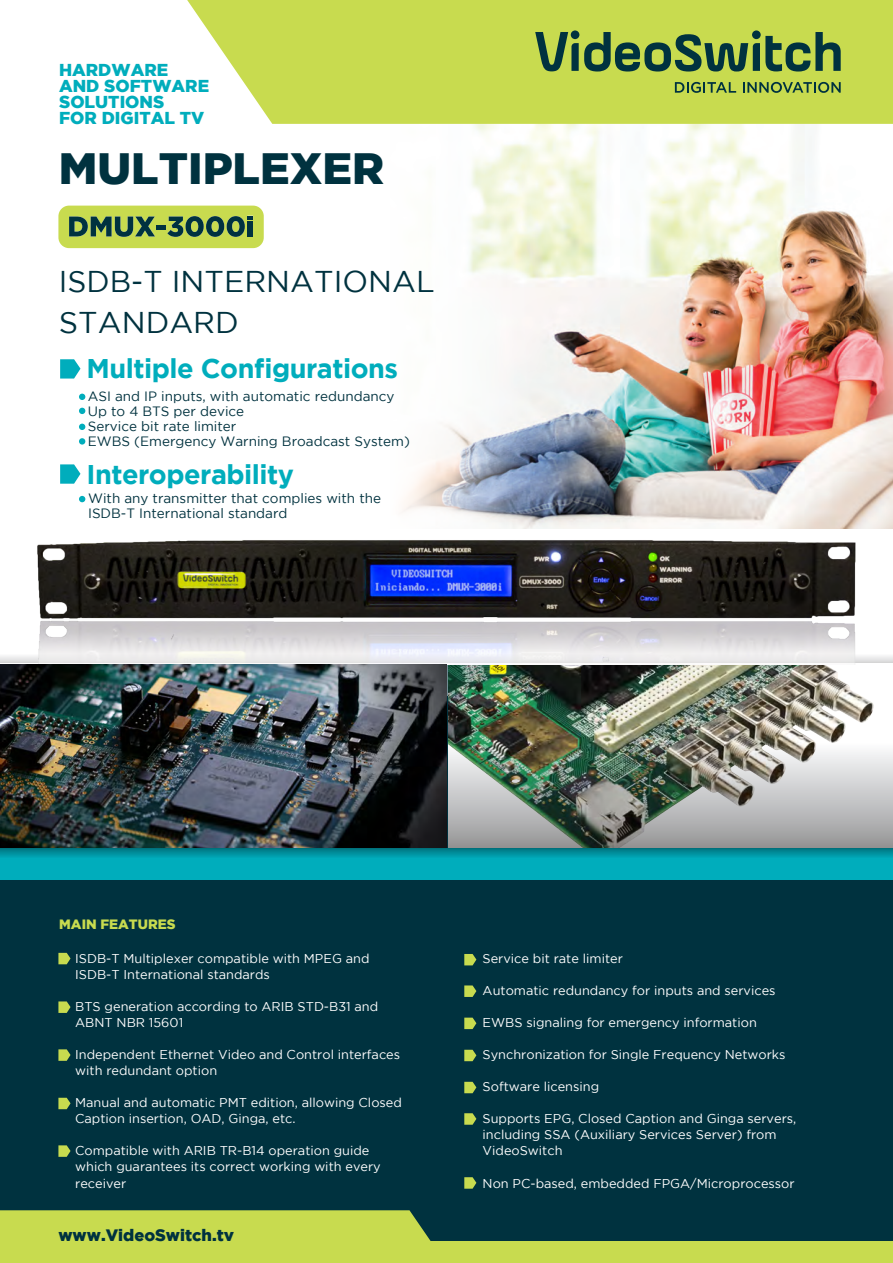
<style>
.page{position:relative;width:893px;height:1263px;background:#fff}
.page>*{position:absolute;margin:0;border:0;box-sizing:border-box;transform-origin:0 0}
.t1{font:900 43.8px "Gotham";color:#00323f}
.t2{font:30px/41.1px "Gotham";color:#00323f}
.t3{font:700 27px "Gotham";letter-spacing:-.02em;color:#00adbc}
.t4{font:900 17.25px/16px "Gotham";color:#00adbc}
.t5{font:900 16.5px "Gotham";color:#00323f}
.t6{font:13.5px/15px "Gotham";color:#00323f}
.t7{font:900 13.5px "Gotham";color:#c8db4f}
.t8{font:12.75px/16px "Gotham";color:#fff}
</style>
<div class="page">
<div style="left:0;top:665px;width:893px;height:597px;background:#00323f"></div>
<img style="left:536px;top:124px;width:356px;height:404px">
<svg style="left:402px;top:124px;width:134px;height:404px"></svg>
<div style="left:0;top:1241px;width:893px;height:21px;background:#c8db4f"></div>
<div style="left:0;top:848px;width:893px;height:31px;background:#00adbc"></div>
<svg style="left:0;top:656px;width:893px;height:6px"></svg>
<svg style="left:60px;top:359px;width:20px;height:20px"></svg>
<svg style="left:60px;top:464px;width:20px;height:20px"></svg>
<svg style="left:187px;top:0;width:706px;height:124px;background:#cbdd5b"></svg>
<div style="left:0;top:1210px;width:431px;height:31px;background:#c8db4f"></div>
<svg style="left:752px;top:30px;width:9px;height:9px"></svg>
<svg style="left:535px;top:32px;width:306px;height:40px;background:#719148"></svg>
<svg style="left:675px;top:82px;width:61px;height:11px"></svg>
<svg style="left:743px;top:82px;width:98px;height:11px"></svg>
<svg style="left:79px;top:394px;width:6px;height:6px"></svg>
<svg style="left:79px;top:408px;width:6px;height:6px"></svg>
<svg style="left:79px;top:424px;width:6px;height:6px"></svg>
<div style="left:79px;top:438px;width:6px;height:7px;background:#00adbc;border-radius:50%"></div>
<svg style="left:79px;top:496px;width:6px;height:6px"></svg>
<svg style="left:58px;top:953px;width:13px;height:11px"></svg>
<svg style="left:58px;top:1001px;width:13px;height:12px"></svg>
<svg style="left:58px;top:1049px;width:13px;height:12px"></svg>
<svg style="left:58px;top:1098px;width:13px;height:11px"></svg>
<svg style="left:58px;top:1145px;width:13px;height:12px"></svg>
<svg style="left:464px;top:954px;width:12px;height:11px"></svg>
<svg style="left:464px;top:985px;width:12px;height:12px"></svg>
<svg style="left:464px;top:1018px;width:12px;height:11px"></svg>
<svg style="left:464px;top:1050px;width:12px;height:11px"></svg>
<svg style="left:464px;top:1113px;width:12px;height:12px"></svg>
<svg style="left:464px;top:1082px;width:12px;height:11px"></svg>
<svg style="left:58px;top:206px;width:206px;height:42px;background:#9ab350"></svg>
<div style="left:248px;top:221px;width:5px;height:15px;background:#00323f"></div>
<img style="left:31px;top:540px;width:830px;height:156px">
<img style="left:0;top:665px;width:446px;height:182px">
<img style="left:448px;top:665px;width:445px;height:77px">
<img style="left:448px;top:742px;width:445px;height:105px">
<svg style="left:0;top:848px;width:893px;height:9px;background:#008a97"></svg>
<svg style="left:464px;top:1177px;width:12px;height:12px"></svg>
<h3 class="t4" style="left:59px;top:61px;width:152px">HARDWARE<br>AND SOFTWARE<br>SOLUTIONS<br>FOR DIGITAL TV</h3>
<h1 class="t1" style="left:59px;top:143px;width:327px">MULTIPLEXER</h1>
<h2 class="t2" style="left:59px;top:261px;width:377px">ISDB-T INTERNATIONAL<br>STANDARD</h2>
<h3 class="t3" style="left:86px;top:352px;width:313px">Multiple Configurations</h3>
<p class="t6" style="left:88px;top:388px;width:324px">ASI and IP inputs, with automatic redundancy Up to 4 BTS per device<br>Service bit rate limiter<br>EWBS (Emergency Warning Broadcast System)</p>
<h3 class="t3" style="left:86px;top:459px;width:209px">Interoperability</h3>
<p class="t6" style="left:88px;top:491px;width:295px">With any transmitter that complies with the<br>ISDB-T International standard</p>
<p class="t7" style="left:59px;top:917px;width:118px">MAIN FEATURES</p>
<p class="t8" style="left:75px;top:950px;width:296px">ISDB-T Multiplexer compatible with MPEG and<br>ISDB-T International standards</p>
<p class="t8" style="left:75px;top:998px;width:305px">BTS generation according to ARIB STD-B31 and<br>ABNT NBR 15601</p>
<p class="t8" style="left:75px;top:1047px;width:326px">Independent Ethernet Video and Control interfaces with redundant option</p>
<p class="t8" style="left:75px;top:1095px;width:328px">Manual and automatic PMT edition, allowing Closed<br>Caption insertion, OAD, Ginga, etc.</p>
<p class="t8" style="left:75px;top:1143px;width:307px">Compatible with ARIB TR-B14 operation guide which guarantees its correct working with every receiver</p>
<p class="t5" style="left:58px;top:1225px;width:177px">www.VideoSwitch.tv</p>
<p class="t8" style="left:483px;top:950px;width:142px">Service bit rate limiter</p>
<p class="t8" style="left:483px;top:982px;width:295px">Automatic redundancy for inputs and services</p>
<p class="t8" style="left:483px;top:1014px;width:276px">EWBS signaling for emergency information</p>
<p class="t8" style="left:483px;top:1047px;width:304px">Synchronization for Single Frequency Networks</p>
<p class="t8" style="left:483px;top:1079px;width:118px">Software licensing</p>
<p class="t8" style="left:483px;top:1111px;width:315px">Supports EPG, Closed Caption and Ginga servers, including SSA (Auxiliary Services Server) from<br>VideoSwitch</p>
<p class="t8" style="left:483px;top:1175px;width:314px">Non PC-based, embedded FPGA/Microprocessor</p>
</div>
